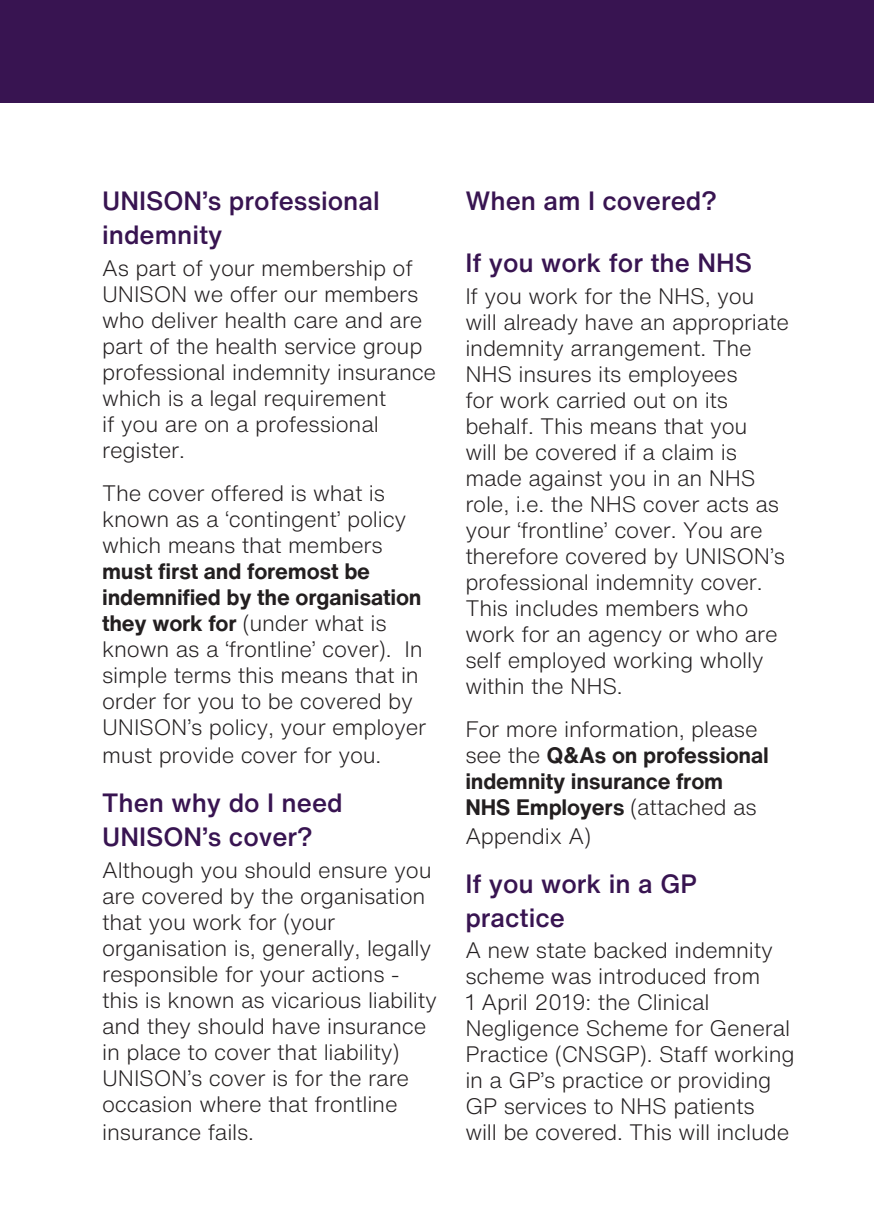
<style>
.page{position:relative;width:874px;height:1225px;background:#fff}
.page>*{position:absolute;margin:0;border:0;box-sizing:border-box;transform-origin:0 0}
.Level_1_HEAD_NEW{font:500 26px/34px "Helvetica Now Text";color:#381451}
.BODY_NEW{font:500 26px/34px "Helvetica Now Text";color:#381451}
.BODY_NEW-2{font:300 22px/26px "Helvetica Now Text";letter-spacing:-.01em;color:#231f20}
.BODY_NEW-3{font:700 22px/26px "Helvetica Now Text";letter-spacing:-.01em;color:#231f20}
.s1{font-weight:700}
.s2{font-weight:300}
</style>
<div class="page">
<div style="left:0;top:0;width:873px;height:102px;background:#381451"></div>
<p class="BODY_NEW" style="left:102px;top:183px;width:279px">UNISON’s professional indemnity</p>
<p class="BODY_NEW-2" style="left:102px;top:254px;width:335px">As part of your membership of<br>UNISON we offer our members who deliver health care and are part of the health service group professional indemnity insurance which is a legal requirement<br>if you are on a professional register.</p>
<p class="BODY_NEW-2" style="left:102px;top:479px;width:325px">The cover offered is what is known as a ‘contingent’ policy which means that members <span class="s1">must first and foremost be indemnified by the organisation they work for</span> (under what is known as a ‘frontline’ cover). In simple terms this means that in order for you to be covered by<br>UNISON’s policy, your employer</p>
<p class="BODY_NEW-2" style="left:102px;top:741px;width:280px">must provide cover for you.</p>
<p class="Level_1_HEAD_NEW" style="left:102px;top:785px;width:242px">Then why do I need<br>UNISON’s cover?</p>
<p class="BODY_NEW-2" style="left:102px;top:856px;width:336px">Although you should ensure you are covered by the organisation that you work for (your organisation is, generally, legally responsible for your actions - this is known as vicarious liability and they should have insurance in place to cover that liability)<br>UNISON’s cover is for the rare occasion where that frontline</p>
<p class="BODY_NEW-2" style="left:102px;top:1118px;width:153px">insurance fails.</p>
<p class="Level_1_HEAD_NEW" style="left:465px;top:183px;width:253px">When am I covered?</p>
<p class="Level_1_HEAD_NEW" style="left:465px;top:245px;width:288px">If you work for the NHS</p>
<p class="BODY_NEW-2" style="left:465px;top:282px;width:325px">If you work for the NHS, you will already have an appropriate indemnity arrangement. The<br>NHS insures its employees<br>for work carried out on its behalf. This means that you<br>will be covered if a claim is made against you in an NHS role, i.e. the NHS cover acts as your ‘frontline’ cover. You are therefore covered by UNISON’s professional indemnity cover.<br>This includes members who work for an agency or who are self employed working wholly within the NHS.</p>
<p class="BODY_NEW-3" style="left:465px;top:716px;width:305px"><span class="s2">For more information, please see the</span> Q&amp;As on professional indemnity insurance from<br>NHS Employers <span class="s2">(attached as</span></p>
<p class="BODY_NEW-2" style="left:465px;top:822px;width:127px">Appendix A)</p>
<p class="Level_1_HEAD_NEW" style="left:465px;top:865px;width:233px">If you work in a GP practice</p>
<p class="BODY_NEW-2" style="left:465px;top:936px;width:330px">A new state backed indemnity scheme was introduced from<br>1 April 2019: the Clinical<br>Negligence Scheme for General<br>Practice (CNSGP). Staff working in a GP’s practice or providing<br>GP services to NHS patients<br>will be covered. This will include</p>
</div>
